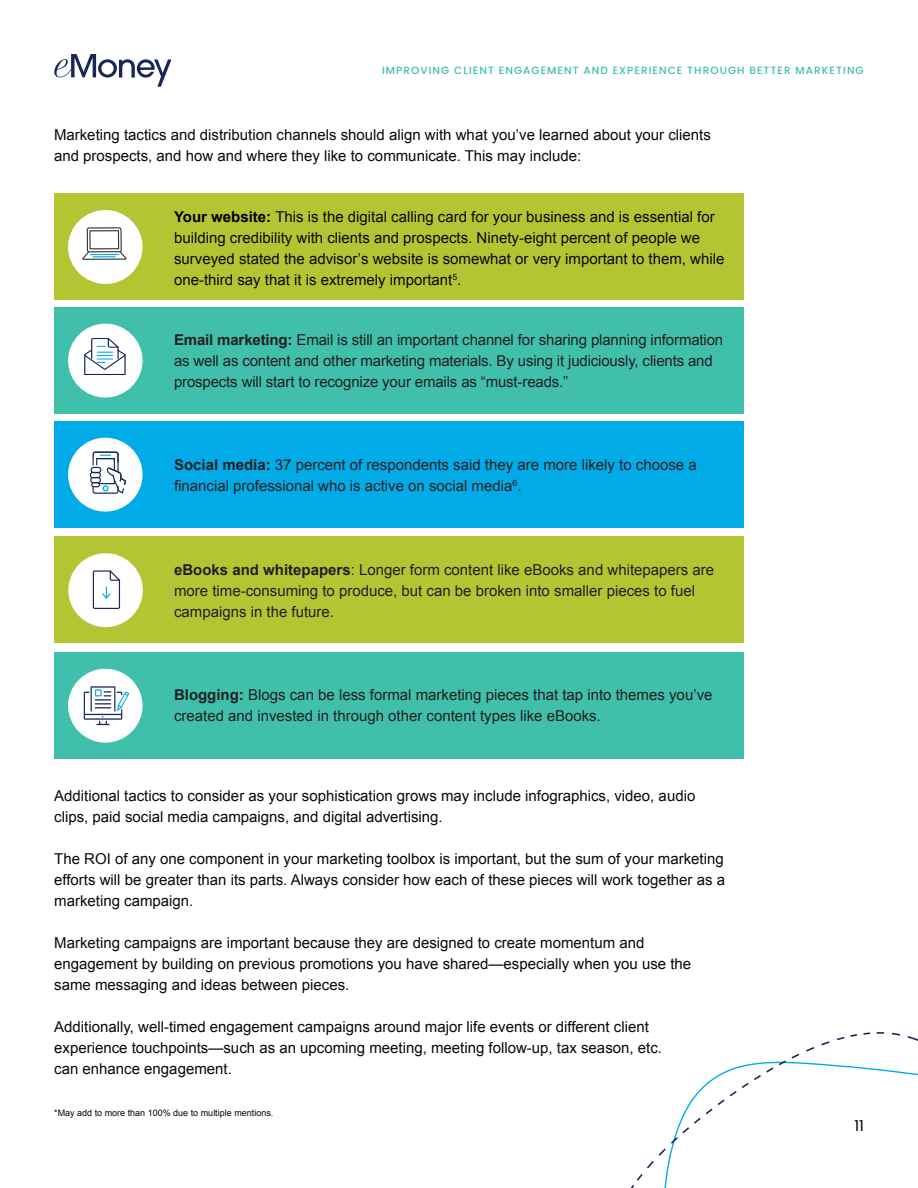
<style>
.page{position:relative;width:918px;height:1188px;background:#fff}
.page>*{position:absolute;margin:0;border:0;box-sizing:border-box;transform-origin:0 0}
.t1{font:15px/21px "Arial";color:#0c0806}
.t2{font:15px/21px "Arial";color:#231f20}
.t3{font:15px "Poppins";color:#000}
.t4{font:500 10.5px "Poppins";letter-spacing:.1em;color:#40bfab}
.t5{font:9px "Arial";color:#0c0806}
.s1{font-weight:700;color:#000}
.s2{font-weight:700}
</style>
<div class="page">
<svg style="left:631px;top:1032px;width:287px;height:156px"></svg>
<div style="left:54px;top:194px;width:690px;height:106px;background:#b4c534"></div>
<div style="left:54px;top:307px;width:690px;height:106px;background:#40bfab"></div>
<div style="left:54px;top:421px;width:690px;height:106px;background:#00abe7"></div>
<div style="left:54px;top:537px;width:690px;height:106px;background:#b4c534"></div>
<div style="left:54px;top:652px;width:690px;height:106px;background:#40bfab"></div>
<svg style="left:54px;top:54px;width:117px;height:33px"></svg>
<div style="left:68px;top:210px;width:75px;height:74px;background:#fff;border-radius:50%"></div>
<div style="left:68px;top:324px;width:75px;height:74px;background:#fff;border-radius:50%"></div>
<div style="left:68px;top:438px;width:75px;height:74px;background:#fff;border-radius:50%"></div>
<div style="left:68px;top:553px;width:75px;height:74px;background:#fff;border-radius:50%"></div>
<div style="left:68px;top:669px;width:75px;height:74px;background:#fff;border-radius:50%"></div>
<svg style="left:82px;top:227px;width:45px;height:33px"></svg>
<svg style="left:84px;top:338px;width:42px;height:37px"></svg>
<svg style="left:90px;top:452px;width:36px;height:42px"></svg>
<svg style="left:84px;top:686px;width:45px;height:39px"></svg>
<svg style="left:93px;top:570px;width:27px;height:39px"></svg>
<p class="t4" style="left:382px;top:65px;width:483px">IMPROVING CLIENT ENGAGEMENT AND EXPERIENCE THROUGH BETTER MARKETING</p>
<p class="t1" style="left:54px;top:124px;width:658px">Marketing tactics and distribution channels should align with what you’ve learned about your clients and prospects, and how and where they like to communicate. This may include:</p>
<p class="t1" style="left:174px;top:206px;width:552px"><span class="s1">Your website:</span> This is the digital calling card for your business and is essential for building credibility with clients and prospects. Ninety-eight percent of people we surveyed stated the advisor’s website is somewhat or very important to them, while one-third say that it is extremely important<sup>5</sup>.</p>
<p class="t2" style="left:174px;top:329px;width:551px"><span class="s2">Email marketing:</span> Email is still an important channel for sharing planning information as well as content and other marketing materials. By using it judiciously, clients and prospects will start to recognize your emails as “must-reads.”</p>
<p class="t2" style="left:174px;top:454px;width:524px"><span class="s2">Social media:</span> 37 percent of respondents said they are more likely to choose a financial professional who is active on social media<sup>6</sup>.</p>
<p class="t2" style="left:174px;top:559px;width:542px"><span class="s2">eBooks and whitepapers</span>: Longer form content like eBooks and whitepapers are more time-consuming to produce, but can be broken into smaller pieces to fuel campaigns in the future.</p>
<p class="t2" style="left:174px;top:685px;width:540px"><span class="s2">Blogging:</span> Blogs can be less formal marketing pieces that tap into themes you’ve created and invested in through other content types like eBooks.</p>
<p class="t1" style="left:54px;top:785px;width:643px">Additional tactics to consider as your sophistication grows may include infographics, video, audio clips, paid social media campaigns, and digital advertising.</p>
<p class="t1" style="left:54px;top:848px;width:672px;text-align:justify">The ROI of any one component in your marketing toolbox is important, but the sum of your marketing efforts will be greater than its parts. Always consider how each of these pieces will work together as a marketing campaign.</p>
<p class="t1" style="left:54px;top:932px;width:638px">Marketing campaigns are important because they are designed to create momentum and engagement by building on previous promotions you have shared—especially when you use the same messaging and ideas between pieces.</p>
<p class="t1" style="left:54px;top:1016px;width:609px">Additionally, well-timed engagement campaigns around major life events or different client experience touchpoints—such as an upcoming meeting, meeting follow-up, tax season, etc. can enhance engagement.</p>
<p class="t5" style="left:54px;top:1107px;width:221px">*May add to more than 100% due to multiple mentions.</p>
<p class="t3" style="left:854px;top:1117px;width:11px">11</p>
</div>
